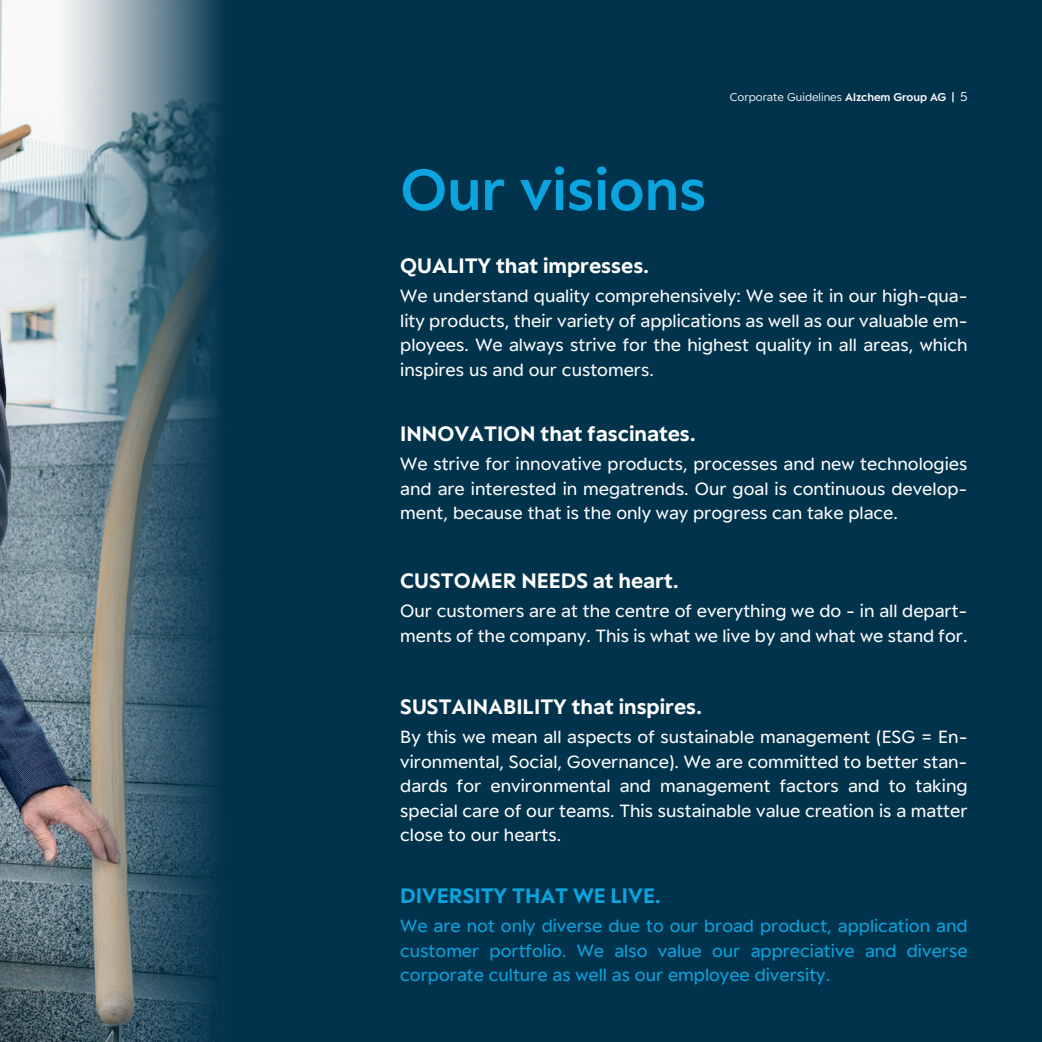
<style>
.page{position:relative;width:1042px;height:1042px;background:#fff}
.page>*{position:absolute;margin:0;border:0;box-sizing:border-box;transform-origin:0 0}
.t1{font:600 63px "ACT";color:#0ca4de}
.t2{font:700 22.75px "ACT";color:#fff}
.t3{font:700 22.75px "ACT";color:#0ca4de}
.t4{font:19.25px/24.5px "ACT";color:#fff;text-align:justify}
.t5{font:19.25px/24.5px "ACT";color:#0ca4de;text-align:justify}
.t6{font:300 12.25px "ACT";color:#fff}
.s1{font-weight:600}
.s2{font-size:14px}
</style>
<div class="page">
<div style="left:432px;top:0;width:610px;height:1042px;background:#02334d"></div>
<img style="left:0;top:0;width:432px;height:1042px">
<h1 class="t1" style="left:400px;top:141px;width:308px">Our visions</h1>
<p class="t6" style="left:730px;top:87px;width:239px">Corporate Guidelines <span class="s1">Alzchem Group AG |</span> <span class="s2">5</span></p>
<p class="t2" style="left:400px;top:247px;width:251px">QUALITY that impresses.</p>
<p class="t4" style="left:400px;top:283px;width:569px">We understand quality comprehensively: We see it in our high-qua&shy;lity products, their variety of applications as well as our valuable em&shy;ployees. We always strive for the highest quality in all areas, which inspires us and our customers.</p>
<p class="t2" style="left:400px;top:415px;width:297px">INNOVATION that fascinates.</p>
<p class="t4" style="left:400px;top:451px;width:569px">We strive for innovative products, processes and new technologies and are interested in megatrends. Our goal is continuous develop&shy;ment, because that is the only way progress can take place.</p>
<p class="t2" style="left:400px;top:562px;width:280px">CUSTOMER NEEDS at heart.</p>
<p class="t4" style="left:400px;top:598px;width:569px">Our customers are at the centre of everything we do - in all depart&shy;ments of the company. This is what we live by and what we stand for.</p>
<p class="t2" style="left:400px;top:688px;width:304px">SUSTAINABILITY that inspires.</p>
<p class="t4" style="left:400px;top:724px;width:569px">By this we mean all aspects of sustainable management (ESG = En&shy;vironmental, Social, Governance). We are committed to better stan&shy;dards for environmental and management factors and to taking special care of our teams. This sustainable value creation is a matter close to our hearts.</p>
<p class="t3" style="left:400px;top:877px;width:262px">DIVERSITY THAT WE LIVE.</p>
<p class="t5" style="left:400px;top:913px;width:569px">We are not only diverse due to our broad product, application and customer portfolio. We also value our appreciative and diverse corporate culture as well as our employee diversity.</p>
</div>
